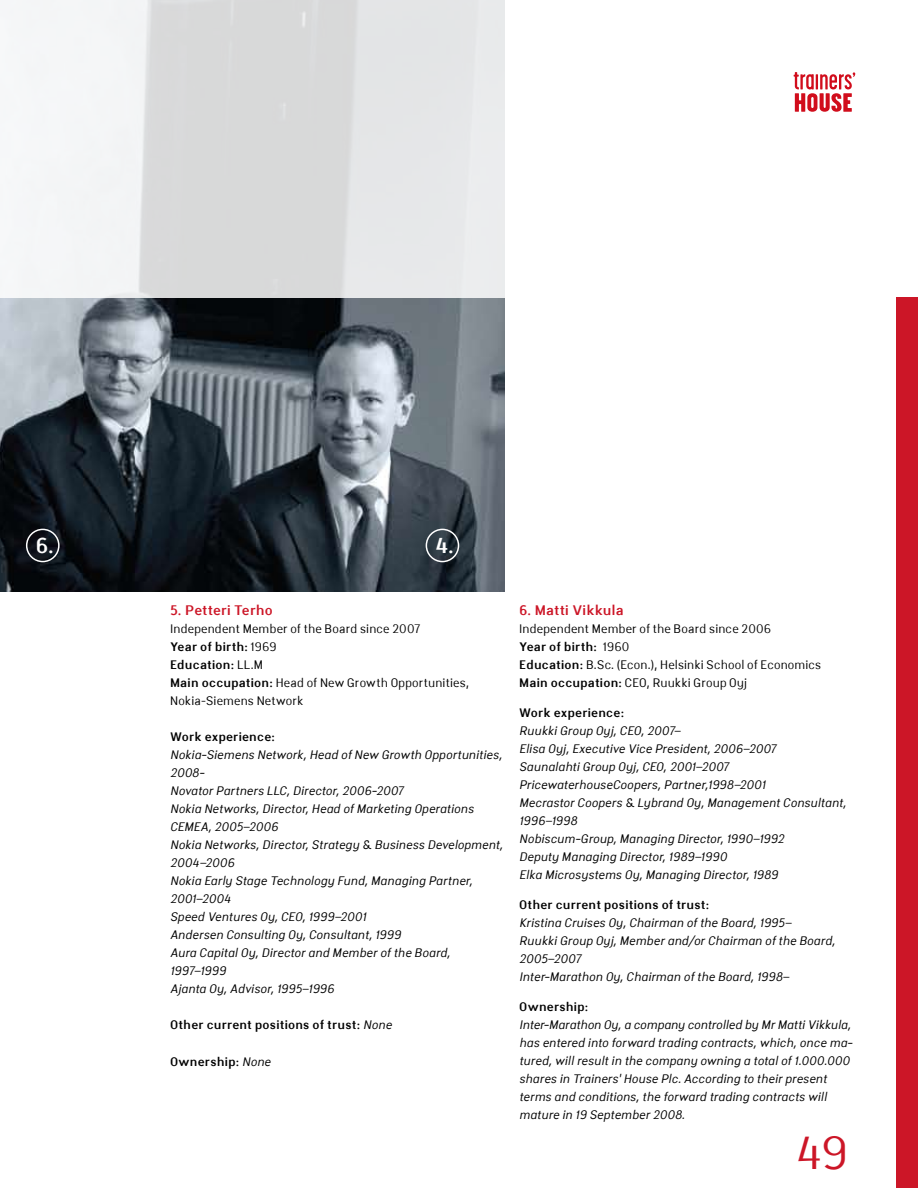
<style>
.page{position:relative;width:918px;height:1188px;background:#fff}
.page>*{position:absolute;margin:0;border:0;box-sizing:border-box;transform-origin:0 0}
.t1{font:45px "Malmo";color:#cc1627}
.t2{font:700 21px "Malmo";color:#fff}
.t3{font:700 13.5px "Malmo";letter-spacing:.01em;color:#cc1627}
.t4{font:italic 12px/18px "Malmo";letter-spacing:.005em;color:#000}
.t5{font:12px/18px "Malmo";letter-spacing:.01em;color:#000}
.t6{font:700 12px "Malmo";letter-spacing:.02em;color:#000}
.s1{font-weight:700}
.s2{font-weight:400;font-style:italic}
</style>
<div class="page">
<img style="left:0;top:298px;width:505px;height:293px">
<svg style="left:9px;top:0;width:909px;height:298px"></svg>
<div style="left:426px;top:529px;width:33px;height:33px;border:2px solid #fff;border-radius:50%"></div>
<div style="left:26px;top:529px;width:34px;height:33px;border:2px solid #fff;border-radius:50%"></div>
<div style="left:897px;top:298px;width:21px;height:890px;background:#cc1627"></div>
<svg style="left:794px;top:72px;width:61px;height:40px"></svg>
<h2 class="t2" style="left:35px;top:532px;width:20px">6.</h2>
<h2 class="t2" style="left:435px;top:532px;width:20px">4.</h2>
<p class="t3" style="left:170px;top:602px;width:104px">5. Petteri Terho</p>
<p class="t5" style="left:170px;top:620px;width:301px">Independent Member of the Board since 2007<br><span class="s1">Year of birth:</span> 1969<br><span class="s1">Education:</span> LL.M<br><span class="s1">Main occupation:</span> Head of New Growth Opportunities,<br>Nokia-Siemens Network</p>
<p class="t6" style="left:170px;top:729px;width:106px">Work experience:</p>
<p class="t4" style="left:170px;top:746px;width:334px">Nokia-Siemens Network, Head of New Growth Opportunities, 2008-<br>Novator Partners LLC, Director, 2006-2007<br>Nokia Networks, Director, Head of Marketing Operations CEMEA, 2005–2006<br>Nokia Networks, Director, Strategy &amp; Business Development, 2004–2006<br>Nokia Early Stage Technology Fund, Managing Partner, 2001–2004<br>Speed Ventures Oy, CEO, 1999–2001<br>Andersen Consulting Oy, Consultant, 1999<br>Aura Capital Oy, Director and Member of the Board, 1997–1999<br>Ajanta Oy, Advisor, 1995–1996</p>
<p class="t6" style="left:170px;top:1017px;width:223px">Other current positions of trust: <span class="s2">None</span></p>
<p class="t6" style="left:170px;top:1055px;width:102px">Ownership: <span class="s2">None</span></p>
<p class="t3" style="left:519px;top:602px;width:106px">6. Matti Vikkula</p>
<p class="t5" style="left:519px;top:620px;width:304px">Independent Member of the Board since 2006<br><span class="s1">Year of birth:</span> 1960<br><span class="s1">Education:</span> B.Sc. (Econ.), Helsinki School of Economics <span class="s1">Main occupation:</span> CEO, Ruukki Group Oyj</p>
<p class="t6" style="left:519px;top:705px;width:106px">Work experience:</p>
<p class="t4" style="left:519px;top:722px;width:329px">Ruukki Group Oyj, CEO, 2007–<br>Elisa Oyj, Executive Vice President, 2006–2007<br>Saunalahti Group Oyj, CEO, 2001–2007<br>PricewaterhouseCoopers, Partner,1998–2001<br>Mecrastor Coopers &amp; Lybrand Oy, Management Consultant, 1996–1998<br>Nobiscum-Group, Managing Director, 1990–1992<br>Deputy Managing Director, 1989–1990<br>Elka Microsystems Oy, Managing Director, 1989</p>
<p class="t6" style="left:519px;top:897px;width:191px">Other current positions of trust:</p>
<p class="t4" style="left:519px;top:914px;width:318px">Kristina Cruises Oy, Chairman of the Board, 1995–<br>Ruukki Group Oyj, Member and/or Chairman of the Board, 2005–2007<br>Inter-Marathon Oy, Chairman of the Board, 1998–</p>
<p class="t6" style="left:519px;top:999px;width:70px">Ownership:</p>
<p class="t4" style="left:519px;top:1016px;width:335px">Inter-Marathon Oy, a company controlled by Mr Matti Vikkula, has entered into forward trading contracts, which, once ma&shy;tured, will result in the company owning a total of 1.000.000 shares in Trainers’ House Plc. According to their present terms and conditions, the forward trading contracts will mature in 19 September 2008.</p>
<h1 class="t1" style="left:796px;top:1125px;width:55px">49</h1>
</div>
